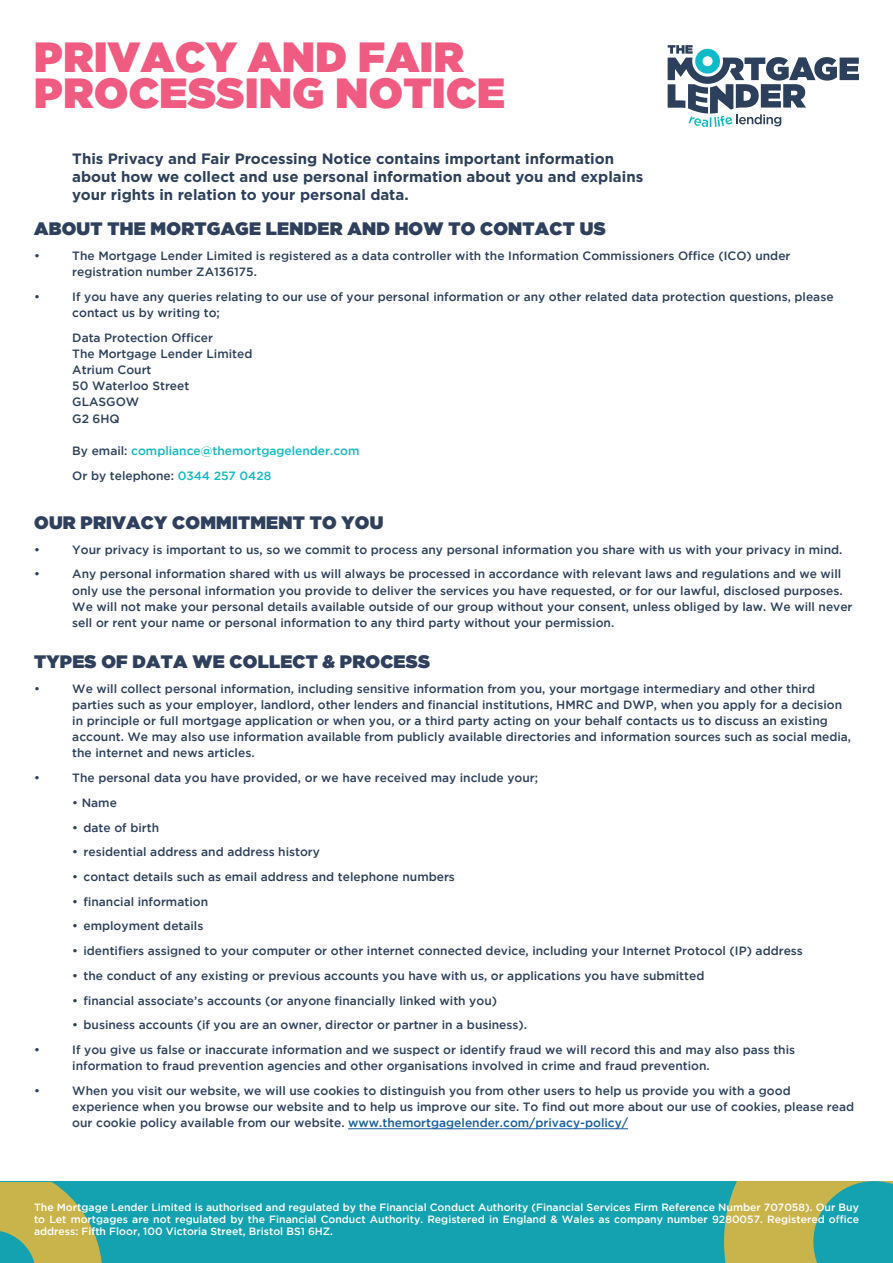
<style>
.page{position:relative;width:893px;height:1263px;background:#fff}
.page>*{position:absolute;margin:0;border:0;box-sizing:border-box;transform-origin:0 0}
.t1{font:42px "Gotham Ultra";letter-spacing:.015em;color:#f05c81}
.t2{font:18px "Gotham Ultra";letter-spacing:.015em;color:#2e405c}
.t3{font:700 15px/18px "Gotham";color:#2d405b}
.t4{font:500 12px/16.2px "Gotham";color:#2d405b}
.t5{font:500 12px "Gotham";color:#0fbbc6}
.t6{font:500 10.5px/12px "Gotham";color:#fff;text-align:justify}
.s1{color:#2d405b}
.s2{color:#0fbbc6}
.s3{color:#175d9e}
</style>
<div class="page">
<hr style="left:348px;top:1128px;width:280px;height:1px;background:#175d9e">
<svg style="left:668px;top:45px;width:191px;height:82px"></svg>
<svg style="left:0;top:1182px;width:893px;height:81px;background:#36a59c"></svg>
<p class="t1" style="left:34px;top:33px;width:431px">PRIVACY AND FAIR</p>
<p class="t1" style="left:34px;top:69px;width:472px">PROCESSING NOTICE</p>
<p class="t3" style="left:72px;top:149px;width:572px">This Privacy and Fair Processing Notice contains important information about how we collect and use personal information about you and explains your rights in relation to your personal data.</p>
<p class="t2" style="left:34px;top:218px;width:573px">ABOUT THE MORTGAGE LENDER AND HOW TO CONTACT US</p>
<p class="t4" style="left:34px;top:247px;width:7px">•</p>
<p class="t4" style="left:72px;top:247px;width:720px">The Mortgage Lender Limited is registered as a data controller with the Information Commissioners Office (ICO) under registration number ZA136175.</p>
<p class="t4" style="left:34px;top:288px;width:7px">•</p>
<p class="t4" style="left:72px;top:288px;width:763px">If you have any queries relating to our use of your personal information or any other related data protection questions, please contact us by writing to;</p>
<p class="t4" style="left:72px;top:329px;width:182px">Data Protection Officer<br>The Mortgage Lender Limited<br>Atrium Court<br>50 Waterloo Street<br>GLASGOW<br>G2 6HQ</p>
<p class="t5" style="left:72px;top:444px;width:289px"><span class="s1">By email:</span> compliance@themortgagelender.com</p>
<p class="t4" style="left:72px;top:467px;width:200px">Or by telephone: <span class="s2">0344 257 0428</span></p>
<p class="t2" style="left:34px;top:512px;width:351px">OUR PRIVACY COMMITMENT TO YOU</p>
<p class="t4" style="left:34px;top:541px;width:7px">•</p>
<p class="t4" style="left:72px;top:541px;width:772px">Your privacy is important to us, so we commit to process any personal information you share with us with your privacy in mind.</p>
<p class="t4" style="left:34px;top:566px;width:7px">•</p>
<p class="t4" style="left:72px;top:566px;width:782px">Any personal information shared with us will always be processed in accordance with relevant laws and regulations and we will only use the personal information you provide to deliver the services you have requested, or for our lawful, disclosed purposes.<br>We will not make your personal details available outside of our group without your consent, unless obliged by law. We will never sell or rent your name or personal information to any third party without your permission.</p>
<p class="t2" style="left:34px;top:651px;width:397px">TYPES OF DATA WE COLLECT &amp; PROCESS</p>
<p class="t4" style="left:34px;top:680px;width:7px">•</p>
<p class="t4" style="left:72px;top:680px;width:780px">We will collect personal information, including sensitive information from you, your mortgage intermediary and other third parties such as your employer, landlord, other lenders and financial institutions, HMRC and DWP, when you apply for a decision in principle or full mortgage application or when you, or a third party acting on your behalf contacts us to discuss an existing account. We may also use information available from publicly available directories and information sources such as social media, the internet and news articles.</p>
<p class="t4" style="left:34px;top:769px;width:7px">•</p>
<p class="t4" style="left:72px;top:769px;width:467px">The personal data you have provided, or we have received may include your;</p>
<p class="t4" style="left:72px;top:794px;width:46px">• Name</p>
<p class="t4" style="left:72px;top:819px;width:88px">• date of birth</p>
<p class="t4" style="left:72px;top:844px;width:249px">• residential address and address history</p>
<p class="t4" style="left:72px;top:868px;width:384px">• contact details such as email address and telephone numbers</p>
<p class="t4" style="left:72px;top:893px;width:137px">• financial information</p>
<p class="t4" style="left:72px;top:918px;width:133px">• employment details</p>
<p class="t4" style="left:72px;top:942px;width:732px">• identifiers assigned to your computer or other internet connected device, including your Internet Protocol (IP) address</p>
<p class="t4" style="left:72px;top:967px;width:634px">• the conduct of any existing or previous accounts you have with us, or applications you have submitted</p>
<p class="t4" style="left:72px;top:992px;width:426px">• financial associate’s accounts (or anyone financially linked with you)</p>
<p class="t4" style="left:72px;top:1017px;width:456px">• business accounts (if you are an owner, director or partner in a business).</p>
<p class="t4" style="left:34px;top:1041px;width:7px">•</p>
<p class="t4" style="left:72px;top:1041px;width:724px">If you give us false or inaccurate information and we suspect or identify fraud we will record this and may also pass this information to fraud prevention agencies and other organisations involved in crime and fraud prevention.</p>
<p class="t4" style="left:34px;top:1082px;width:7px">•</p>
<p class="t4" style="left:72px;top:1082px;width:783px">When you visit our website, we will use cookies to distinguish you from other users to help us provide you with a good experience when you browse our website and to help us improve our site. To find out more about our use of cookies, please read our cookie policy available from our website. <span class="s3">www.themortgagelender.com/privacy-policy/</span></p>
<p class="t6" style="left:34px;top:1200px;width:826px">The Mortgage Lender Limited is authorised and regulated by the Financial Conduct Authority (Financial Services Firm Reference Number 707058). Our Buy to Let mortgages are not regulated by the Financial Conduct Authority. Registered in England &amp; Wales as company number 9280057. Registered office address: Fifth Floor, 100 Victoria Street, Bristol BS1 6HZ.</p>
</div>
